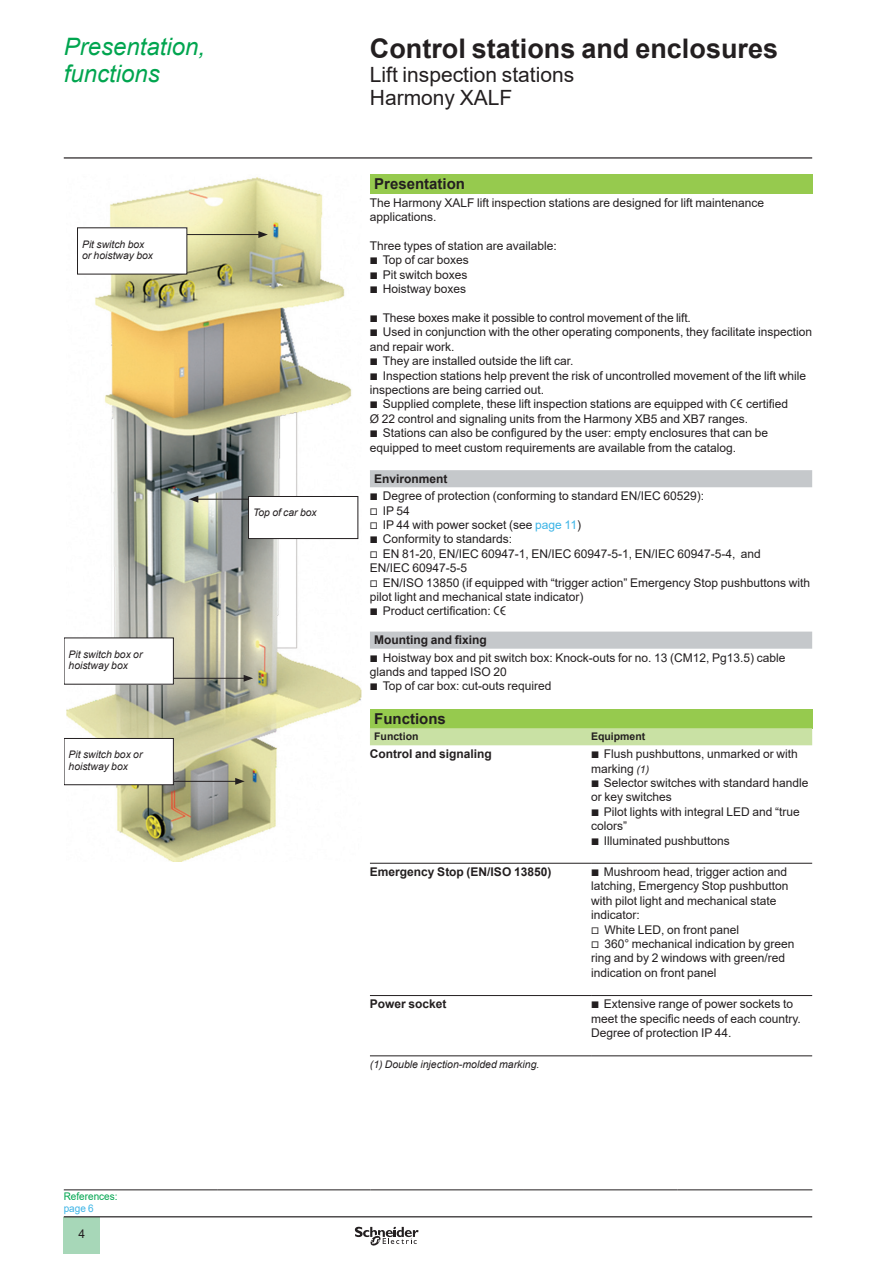
<style>
.page{position:relative;width:893px;height:1263px;background:#fff}
.page>*{position:absolute;margin:0;border:0;box-sizing:border-box;transform-origin:0 0}
._0_TitleLev1{font:700 27px "Arial";color:#231f20}
._0_Topic{font:italic 24px/27px "Arial";color:#00a54f}
._0_TitleLev2{font:21px "Arial";color:#231f20}
.Cell_Section_2__10{font:700 15px "Arial";color:#231f20}
._2_List_Cube2__8{font:12px/14.4px "Arial";color:#231f20}
.Cell_Section_3__8__F{font:12px/14.4px "Arial";color:#231f20}
.Cell_Section_3__8__F-2{font:700 12px "Arial";color:#231f20}
.Cell_Section_3__8{font:700 12px "Arial";color:#231f20}
._2_Note_1{font:italic 10.5px "Arial";color:#231f20}
.Cell_Section_4__7{font:700 10.5px "Arial";color:#231f20}
._0_SeePage{font:10.5px "Arial";color:#00a54f;scale:.95 1}
._0_SeePage-2{font:10.5px "Arial";color:#3cb4e6;scale:.95 1}
.t1{font:italic 10.35px/11.9px "Arial";color:#231f20}
.s1{font-family:"Graph Schneider"}
.s2{color:#3cb4e6}
.s3{font-style:italic;font-size:10.5px}
</style>
<div class="page">
<hr style="left:64px;top:157px;width:748px;height:2px;background:#231f20">
<div style="left:64px;top:1217px;width:36px;height:37px;background:#a7d7b8"></div>
<hr style="left:64px;top:1216px;width:748px;height:1px;background:#231f20">
<svg style="left:355px;top:1226px;width:64px;height:20px"></svg>
<img style="left:67px;top:177px;width:294px;height:684px">
<hr style="left:185px;top:234px;width:76px;height:1px;background:#231f20">
<svg style="left:258px;top:231px;width:10px;height:7px"></svg>
<hr style="left:156px;top:678px;width:90px;height:1px;background:#231f20">
<svg style="left:244px;top:675px;width:9px;height:7px"></svg>
<hr style="left:161px;top:781px;width:77px;height:1px;background:#231f20">
<svg style="left:235px;top:778px;width:10px;height:7px"></svg>
<div style="left:64px;top:738px;width:109px;height:47px;background:#fff"></div>
<div style="left:64px;top:738px;width:110px;height:47px;border:1px solid #231f20"></div>
<div style="left:64px;top:638px;width:109px;height:46px;background:#fff"></div>
<hr style="left:196px;top:499px;width:54px;height:1px;background:#231f20">
<svg style="left:189px;top:496px;width:9px;height:7px"></svg>
<div style="left:249px;top:496px;width:109px;height:42px;background:#fff"></div>
<div style="left:248px;top:496px;width:110px;height:43px;border:1px solid #231f20"></div>
<div style="left:78px;top:228px;width:109px;height:46px;background:#fff"></div>
<div style="left:370px;top:174px;width:442px;height:20px;background:#96ca4e"></div>
<svg style="left:370px;top:470px;width:442px;height:179px"></svg>
<div style="left:370px;top:709px;width:442px;height:19px;background:#96ca4e"></div>
<div style="left:370px;top:728px;width:442px;height:17px;background:#c9e1a4"></div>
<hr style="left:370px;top:863px;width:221px;height:1px;background:#231f20">
<hr style="left:591px;top:863px;width:221px;height:1px;background:#231f20">
<hr style="left:370px;top:995px;width:221px;height:1px;background:#231f20">
<hr style="left:591px;top:995px;width:221px;height:1px;background:#231f20">
<hr style="left:370px;top:1055px;width:221px;height:1px;background:#231f20">
<hr style="left:591px;top:1055px;width:221px;height:1px;background:#231f20">
<hr style="left:64px;top:1189px;width:153px;height:1px;background:#231f20">
<hr style="left:217px;top:1189px;width:154px;height:1px;background:#231f20">
<hr style="left:371px;top:1189px;width:153px;height:1px;background:#231f20">
<hr style="left:524px;top:1189px;width:153px;height:1px;background:#231f20">
<hr style="left:677px;top:1189px;width:135px;height:1px;background:#231f20">
<p class="_0_Topic" style="left:64px;top:34px;width:143px">Presentation, functions</p>
<p class="t1" style="left:82px;top:238px;width:72px">Pit switch box or hoistway box</p>
<p class="t1" style="left:69px;top:648px;width:75px">Pit switch box or hoistway box</p>
<p class="t1" style="left:69px;top:749px;width:75px">Pit switch box or hoistway box</p>
<p class="t1" style="left:253px;top:507px;width:65px">Top of car box</p>
<p class="_0_SeePage" style="left:64px;top:1189px;width:58px">References:</p>
<p class="_0_SeePage-2" style="left:64px;top:1201px;width:33px">page 6</p>
<p class="_2_List_Cube2__8" style="left:79px;top:1226px;width:8px">4</p>
<p class="_0_TitleLev1" style="left:370px;top:29px;width:410px">Control stations and enclosures</p>
<p class="_0_TitleLev2" style="left:370px;top:60px;width:206px">Lift inspection stations</p>
<p class="_0_TitleLev2" style="left:370px;top:83px;width:144px">Harmony XALF</p>
<p class="Cell_Section_2__10" style="left:374px;top:173px;width:92px">Presentation</p>
<p class="Cell_Section_3__8__F" style="left:370px;top:195px;width:396px">The Harmony XALF lift inspection stations are designed for lift maintenance applications.</p>
<p class="Cell_Section_3__8__F" style="left:370px;top:238px;width:188px">Three types of station are available:</p>
<p class="_2_List_Cube2__8" style="left:370px;top:253px;width:100px"><span class="s1">b</span> Top of car boxes</p>
<p class="_2_List_Cube2__8" style="left:370px;top:267px;width:99px"><span class="s1">b</span> Pit switch boxes</p>
<p class="_2_List_Cube2__8" style="left:370px;top:282px;width:98px"><span class="s1">b</span> Hoistway boxes</p>
<p class="_2_List_Cube2__8" style="left:370px;top:310px;width:322px"><span class="s1">b</span> These boxes make it possible to control movement of the lift.</p>
<p class="_2_List_Cube2__8" style="left:370px;top:325px;width:444px"><span class="s1">b</span> Used in conjunction with the other operating components, they facilitate inspection and repair work.</p>
<p class="_2_List_Cube2__8" style="left:370px;top:354px;width:205px"><span class="s1">b</span> They are installed outside the lift car.</p>
<p class="_2_List_Cube2__8" style="left:370px;top:368px;width:438px"><span class="s1">b</span> Inspection stations help prevent the risk of uncontrolled movement of the lift while inspections are being carried out.</p>
<p class="_2_List_Cube2__8" style="left:370px;top:397px;width:420px"><span class="s1">b</span> Supplied complete, these lift inspection stations are equipped with <span class="s1">e</span> certified<br>Ø 22 control and signaling units from the Harmony XB5 and XB7 ranges.</p>
<p class="_2_List_Cube2__8" style="left:370px;top:426px;width:400px"><span class="s1">b</span> Stations can also be configured by the user: empty enclosures that can be equipped to meet custom requirements are available from the catalog.</p>
<p class="Cell_Section_3__8" style="left:374px;top:470px;width:75px">Environment</p>
<p class="_2_List_Cube2__8" style="left:370px;top:489px;width:336px"><span class="s1">b</span> Degree of protection (conforming to standard EN/IEC 60529):</p>
<p class="_2_List_Cube2__8" style="left:370px;top:503px;width:41px"><span class="s1">v</span> IP 54</p>
<p class="_2_List_Cube2__8" style="left:370px;top:517px;width:213px"><span class="s1">v</span> IP 44 with power socket (see <span class="s2">page 11</span>)</p>
<p class="_2_List_Cube2__8" style="left:370px;top:532px;width:144px"><span class="s1">b</span> Conformity to standards:</p>
<p class="_2_List_Cube2__8" style="left:370px;top:546px;width:392px"><span class="s1">v</span> EN 81-20, EN/IEC 60947-1, EN/IEC 60947-5-1, EN/IEC 60947-5-4, and<br>EN/IEC 60947-5-5</p>
<p class="_2_List_Cube2__8" style="left:370px;top:575px;width:442px"><span class="s1">v</span> EN/ISO 13850 (if equipped with “trigger action” Emergency Stop pushbuttons with pilot light and mechanical state indicator)</p>
<p class="_2_List_Cube2__8" style="left:370px;top:604px;width:138px"><span class="s1">b</span> Product certification: <span class="s1">e</span></p>
<p class="Cell_Section_3__8" style="left:374px;top:632px;width:114px">Mounting and fixing</p>
<p class="_2_List_Cube2__8" style="left:370px;top:650px;width:417px"><span class="s1">b</span> Hoistway box and pit switch box: Knock-outs for no. 13 (CM12, Pg13.5) cable glands and tapped ISO 20</p>
<p class="_2_List_Cube2__8" style="left:370px;top:679px;width:183px"><span class="s1">b</span> Top of car box: cut-outs required</p>
<p class="Cell_Section_2__10" style="left:374px;top:708px;width:73px">Functions</p>
<p class="Cell_Section_4__7" style="left:374px;top:729px;width:46px">Function</p>
<p class="Cell_Section_4__7" style="left:591px;top:729px;width:56px">Equipment</p>
<p class="Cell_Section_3__8__F-2" style="left:370px;top:745px;width:124px">Control and signaling</p>
<p class="_2_List_Cube2__8" style="left:591px;top:747px;width:208px"><span class="s1">b</span> Flush pushbuttons, unmarked or with marking <span class="s3">(1)</span></p>
<p class="_2_List_Cube2__8" style="left:591px;top:775px;width:219px"><span class="s1">b</span> Selector switches with standard handle or key switches</p>
<p class="_2_List_Cube2__8" style="left:591px;top:804px;width:210px"><span class="s1">b</span> Pilot lights with integral LED and “true colors”</p>
<p class="_2_List_Cube2__8" style="left:591px;top:833px;width:140px"><span class="s1">b</span> Illuminated pushbuttons</p>
<p class="Cell_Section_3__8__F-2" style="left:370px;top:863px;width:183px">Emergency Stop (EN/ISO 13850)</p>
<p class="_2_List_Cube2__8" style="left:591px;top:864px;width:199px"><span class="s1">b</span> Mushroom head, trigger action and latching, Emergency Stop pushbutton with pilot light and mechanical state indicator:</p>
<p class="_2_List_Cube2__8" style="left:591px;top:922px;width:150px"><span class="s1">v</span> White LED, on front panel</p>
<p class="_2_List_Cube2__8" style="left:591px;top:936px;width:205px"><span class="s1">v</span> 360° mechanical indication by green ring and by 2 windows with green/red indication on front panel</p>
<p class="Cell_Section_3__8__F-2" style="left:370px;top:996px;width:78px">Power socket</p>
<p class="_2_List_Cube2__8" style="left:591px;top:997px;width:211px"><span class="s1">b</span> Extensive range of power sockets to meet the specific needs of each country.<br>Degree of protection IP 44.</p>
<p class="_2_Note_1" style="left:370px;top:1057px;width:171px">(1) Double injection-molded marking.</p>
</div>
